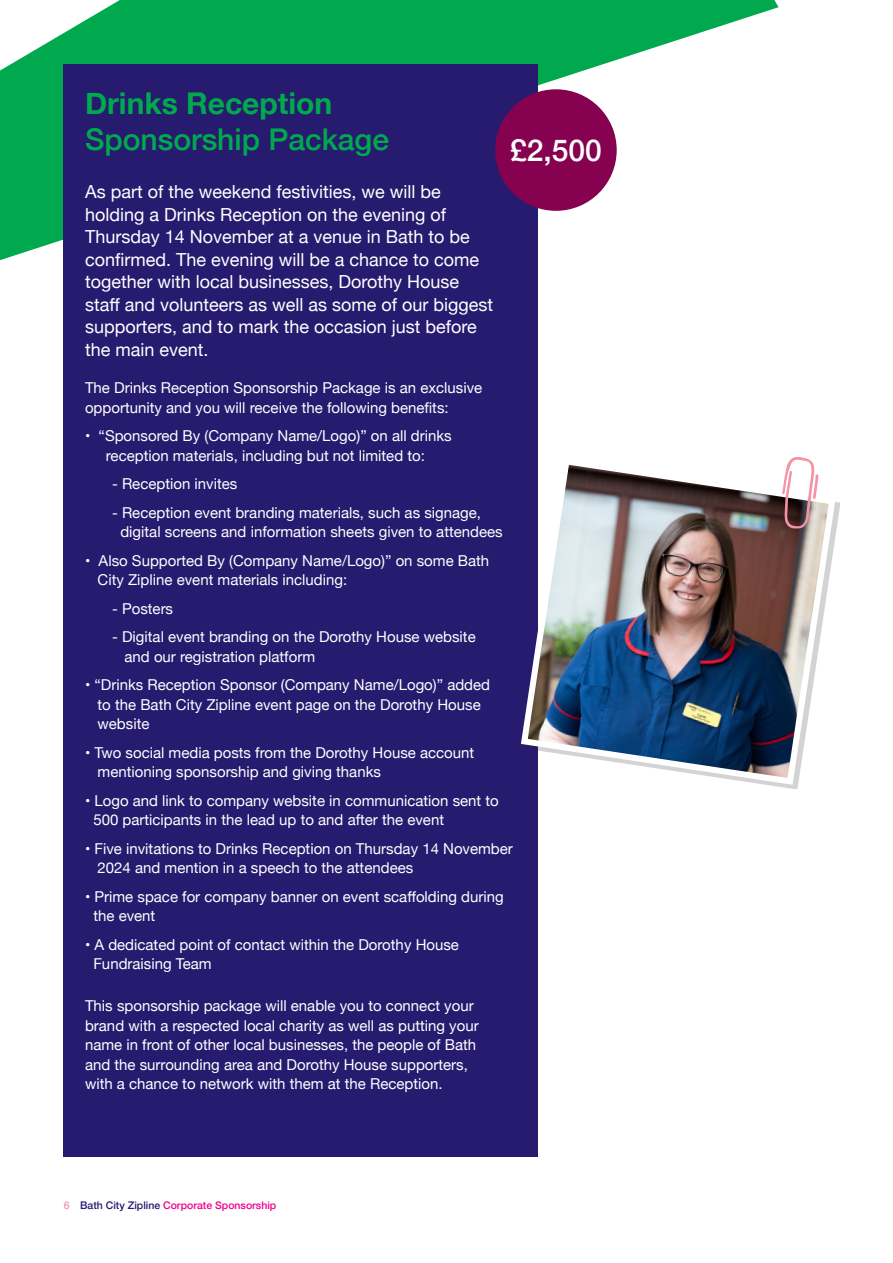
<style>
.page{position:relative;width:893px;height:1263px;background:#fff}
.page>*{position:absolute;margin:0;border:0;box-sizing:border-box;transform-origin:0 0}
.B_head{font:500 30px/36px "Helvetica Neue";color:#00a94e}
.t1{font:500 30px "Helvetica Neue";color:#fff}
.Body_text{font:18px/22.5px "Helvetica Neue";color:#fff}
.Body_text-2{font:15px/19.5px "Helvetica Neue";color:#fff}
.t2{font:500 10.5px "Helvetica Neue";color:#ed028c}
.s1{font-weight:700}
.s2{color:#f493a4}
.s3{color:#261b6f}
</style>
<div class="page">
<svg style="left:0;top:0;width:779px;height:260px;fill:#00a94e"></svg>
<div style="left:64px;top:64px;width:474px;height:1093px;background:#261b6f"></div>
<div style="left:495px;top:89px;width:122px;height:122px;background:#870151;border-radius:50%"></div>
<img style="left:521px;top:464px;width:318px;height:324px">
<svg style="left:782px;top:457px;width:36px;height:71px"></svg>
<p class="B_head" style="left:85px;top:83px;width:306px"><span class="s1">Drinks Reception<br></span>Sponsorship Package</p>
<p class="Body_text" style="left:85px;top:182px;width:410px">As part of the weekend festivities, we will be holding a Drinks Reception on the evening of Thursday 14 November at a venue in Bath to be confirmed. The evening will be a chance to come together with local businesses, Dorothy House staff and volunteers as well as some of our biggest supporters, and to mark the occasion just before the main event.</p>
<p class="Body_text-2" style="left:85px;top:379px;width:399px">The Drinks Reception Sponsorship Package is an exclusive opportunity and you will receive the following benefits:</p>
<p class="Body_text-2" style="left:85px;top:427px;width:368px;text-align:center">• “Sponsored By (Company Name/Logo)” on all drinks reception materials, including but not limited to:</p>
<p class="Body_text-2" style="left:85px;top:475px;width:154px">• - Reception invites</p>
<p class="Body_text-2" style="left:120px;top:504px;width:384px;text-indent:-35px">• - Reception event branding materials, such as signage, digital screens and information sheets given to attendees</p>
<p class="Body_text-2" style="left:98px;top:552px;width:393px;text-indent:-13px">• Also Supported By (Company Name/Logo)” on some Bath<br>City Zipline event materials including:</p>
<p class="Body_text-2" style="left:85px;top:600px;width:90px">• - Posters</p>
<p class="Body_text-2" style="left:125px;top:628px;width:353px;text-indent:-40px">• - Digital event branding on the Dorothy House website and our registration platform</p>
<p class="Body_text-2" style="left:98px;top:676px;width:394px;text-indent:-13px">• “Drinks Reception Sponsor (Company Name/Logo)” added to the Bath City Zipline event page on the Dorothy House website</p>
<p class="Body_text-2" style="left:98px;top:744px;width:378px;text-indent:-13px">• Two social media posts from the Dorothy House account mentioning sponsorship and giving thanks</p>
<p class="Body_text-2" style="left:93px;top:792px;width:407px;text-indent:-8px">• Logo and link to company website in communication sent to<br>500 participants in the lead up to and after the event</p>
<p class="Body_text-2" style="left:98px;top:840px;width:417px;text-indent:-13px">• Five invitations to Drinks Reception on Thursday 14 November<br>2024 and mention in a speech to the attendees</p>
<p class="Body_text-2" style="left:93px;top:888px;width:412px;text-indent:-8px">• Prime space for company banner on event scaffolding during the event</p>
<p class="Body_text-2" style="left:93px;top:936px;width:367px;text-indent:-8px">• A dedicated point of contact within the Dorothy House<br>Fundraising Team</p>
<p class="Body_text-2" style="left:85px;top:997px;width:395px">This sponsorship package will enable you to connect your brand with a respected local charity as well as putting your name in front of other local businesses, the people of Bath and the surrounding area and Dorothy House supporters, with a chance to network with them at the Reception.</p>
<p class="t1" style="left:510px;top:126px;width:93px">£2,500</p>
<p class="t2" style="left:64px;top:1197px;width:214px"><span class="s2">6</span> <span class="s3">Bath City Zipline</span> Corporate Sponsorship</p>
</div>
